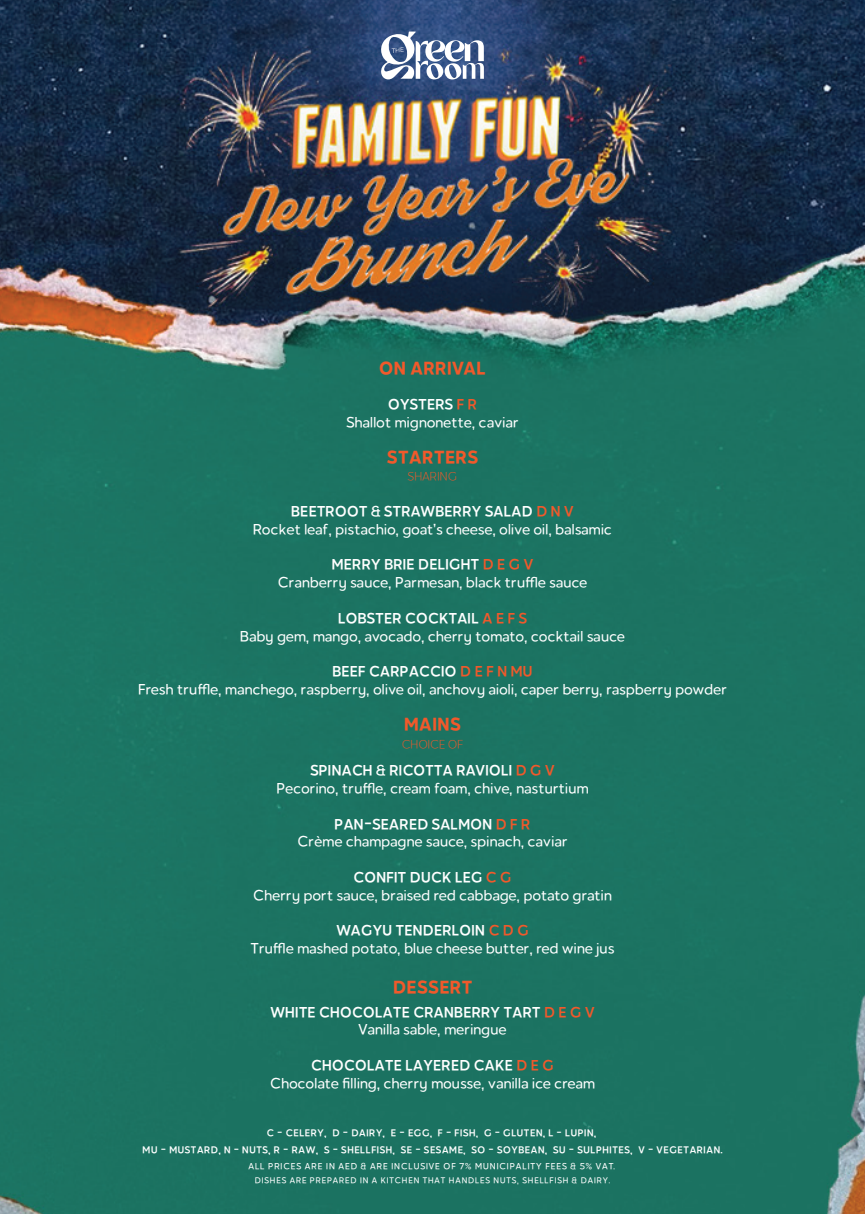
<style>
.page{position:relative;width:865px;height:1214px;background:#fff}
.page>*{position:absolute;margin:0;border:0;box-sizing:border-box;transform-origin:0 0}
.t1{font:700 24px "Noiche";letter-spacing:.02em;color:#f1592b}
.t2{font:500 19.6px/17.8px "Noiche";letter-spacing:.02em;color:#fff;text-align:center}
.t3{font:600 19.6px/17.8px "Noiche";letter-spacing:.02em;color:#fff;text-align:center}
.t4{font:300 15.6px "Noiche";letter-spacing:.02em;color:#f1592b}
.t5{font:600 13px/16.6px "Noiche";letter-spacing:.05em;color:#fff;text-align:center}
.t6{font:500 11.8px "Noiche";letter-spacing:.085em;color:#fff}
.t7{font:500 11.2px "Noiche";letter-spacing:.085em;color:#fff}
.s1{font-weight:600}
.s2{font-weight:600;color:#f1592b}
.s3{color:#f1592b}
.s4{font-weight:500}
</style>
<div class="page">
<img style="left:0;top:0;width:865px;height:1213px">
<svg style="left:379px;top:32px;width:105px;height:49px"></svg>
<p class="t1" style="left:379px;top:355px;width:108px">ON ARRIVAL</p>
<p class="t2" style="left:346px;top:395px;width:174px"><span class="s1">OYSTERS</span> <span class="s2">F R<br></span>Shallot mignonette, caviar</p>
<p class="t1" style="left:387px;top:444px;width:93px">STARTERS</p>
<p class="t4" style="left:408px;top:469px;width:51px">SHARING</p>
<p class="t2" style="left:253px;top:502px;width:360px"><span class="s1">BEETROOT &amp; STRAWBERRY SALAD</span> <span class="s2">D N V<br></span>Rocket leaf, pistachio, goat’s cheese, olive oil, balsamic</p>
<p class="t2" style="left:278px;top:555px;width:311px"><span class="s1">MERRY BRIE DELIGHT</span> <span class="s2">D E G V<br></span>Cranberry sauce, Parmesan, black truffle sauce</p>
<p class="t2" style="left:240px;top:608px;width:386px"><span class="s1">LOBSTER COCKTAIL</span> <span class="s2">A E F S<br></span>Baby gem, mango, avocado, cherry tomato, cocktail sauce</p>
<p class="t2" style="left:138px;top:662px;width:590px"><span class="s1">BEEF CARPACCIO</span> <span class="s2">D E F N MU<br></span>Fresh truffle, manchego, raspberry, olive oil, anchovy aioli, caper berry, raspberry powder</p>
<p class="t1" style="left:404px;top:711px;width:58px">MAINS</p>
<p class="t4" style="left:402px;top:736px;width:62px">CHOICE OF</p>
<p class="t2" style="left:276px;top:761px;width:314px"><span class="s1">SPINACH &amp; RICOTTA RAVIOLI</span> <span class="s2">D G V<br></span>Pecorino, truffle, cream foam, chive, nasturtium</p>
<p class="t2" style="left:297px;top:814px;width:271px"><span class="s1">PAN-SEARED SALMON</span> <span class="s2">D F R<br></span>Crème champagne sauce, spinach, caviar</p>
<p class="t2" style="left:253px;top:867px;width:360px"><span class="s1">CONFIT DUCK LEG</span> <span class="s2">C G<br></span>Cherry port sauce, braised red cabbage, potato gratin</p>
<p class="t2" style="left:251px;top:921px;width:365px"><span class="s1">WAGYU TENDERLOIN</span> <span class="s2">C D G<br></span>Truffle mashed potato, blue cheese butter, red wine jus</p>
<p class="t1" style="left:393px;top:974px;width:81px">DESSERT</p>
<p class="t3" style="left:270px;top:1002px;width:326px">WHITE CHOCOLATE CRANBERRY TART <span class="s3">D E G V<br></span><span class="s4">Vanilla sable, meringue</span></p>
<p class="t2" style="left:270px;top:1055px;width:326px"><span class="s1">CHOCOLATE LAYERED CAKE</span> <span class="s2">D E G<br></span>Chocolate filling, cherry mousse, vanilla ice cream</p>
<p class="t5" style="left:143px;top:1124px;width:581px">C - CELERY, D - DAIRY, E - EGG, F - FISH, G - GLUTEN, L - LUPIN,<br>MU - MUSTARD, N - NUTS, R - RAW, S - SHELLFISH, SE - SESAME, SO - SOYBEAN, SU - SULPHITES, V - VEGETARIAN.</p>
<p class="t6" style="left:248px;top:1160px;width:368px">ALL PRICES ARE IN AED &amp; ARE INCLUSIVE OF 7% MUNICIPALITY FEES &amp; 5% VAT.</p>
<p class="t7" style="left:255px;top:1174px;width:357px">DISHES ARE PREPARED IN A KITCHEN THAT HANDLES NUTS, SHELLFISH &amp; DAIRY.</p>
</div>
